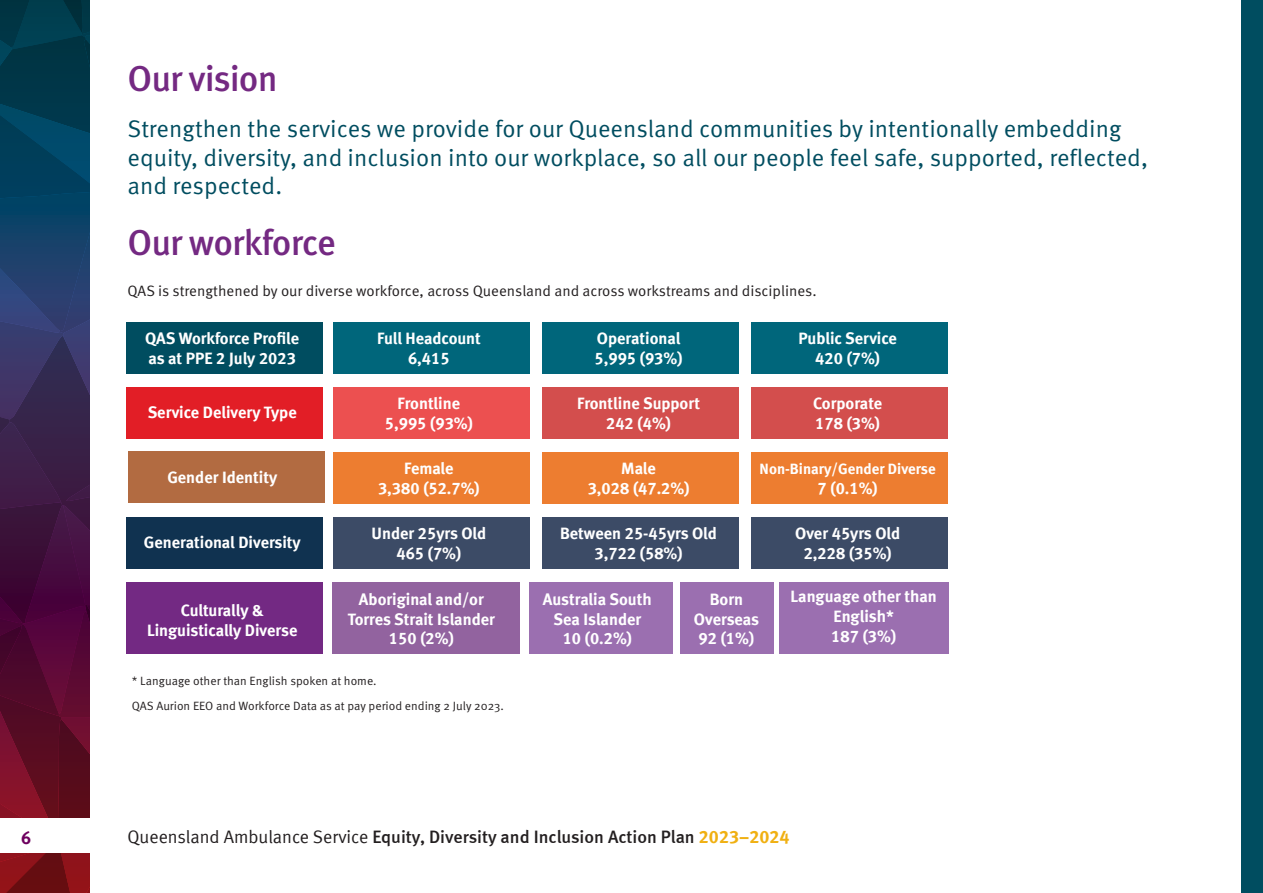
<style>
.page{position:relative;width:1263px;height:893px;background:#fff}
.page>*{position:absolute;margin:0;border:0;box-sizing:border-box;transform-origin:0 0}
.t1{font:500 36px "Meta Pro";letter-spacing:-.03em;color:#742982}
.t2{font:24px/28.8px "Meta Pro Norm";color:#004d60}
.t3{font:500 18px "Meta";color:#231f20}
.t4{font:18px "Meta Bold LF";color:#6e005f}
.t5{font:16.5px/19.8px "Meta Bold LF";color:#fff;text-align:center}
.t6{font:15px "Meta Pro Norm";color:#231f20}
.t7{font:15px "Meta Bold LF";color:#fff}
.t8{font:12px/25px "Meta Pro Norm";color:#231f20}
.s1{font-family:"Meta Normal LF";font-weight:400}
.s2{font-family:"Meta Bold LF";font-weight:400;color:#f0b012}
</style>
<div class="page">
<div style="left:1242px;top:0;width:21px;height:893px;background:#004d60"></div>
<svg style="left:0;top:0;width:89px;height:893px;background:#342547"></svg>
<div style="left:0;top:818px;width:89px;height:35px;background:#fff"></div>
<div style="left:126px;top:322px;width:197px;height:52px;background:#004d60"></div>
<div style="left:126px;top:387px;width:197px;height:51px;background:#e21e26"></div>
<div style="left:126px;top:517px;width:197px;height:52px;background:#103250"></div>
<div style="left:126px;top:583px;width:197px;height:71px;background:#732983"></div>
<div style="left:128px;top:451px;width:196px;height:52px;background:#b26b41"></div>
<div style="left:333px;top:322px;width:196px;height:52px;background:#00667b"></div>
<div style="left:333px;top:387px;width:196px;height:51px;background:#ec5050"></div>
<div style="left:333px;top:517px;width:196px;height:52px;background:#3c4b66"></div>
<div style="left:333px;top:583px;width:187px;height:71px;background:#92639f"></div>
<div style="left:333px;top:452px;width:196px;height:52px;background:#ed7d30"></div>
<div style="left:543px;top:322px;width:196px;height:52px;background:#00667b"></div>
<div style="left:543px;top:387px;width:196px;height:51px;background:#d34e4d"></div>
<div style="left:543px;top:517px;width:196px;height:52px;background:#3c4b66"></div>
<div style="left:529px;top:583px;width:144px;height:71px;background:#9b6fb0"></div>
<div style="left:680px;top:583px;width:93px;height:71px;background:#9b6fb0"></div>
<div style="left:543px;top:452px;width:196px;height:52px;background:#ed7d30"></div>
<div style="left:752px;top:322px;width:196px;height:52px;background:#00667b"></div>
<div style="left:752px;top:387px;width:196px;height:51px;background:#d34e4d"></div>
<div style="left:752px;top:517px;width:196px;height:52px;background:#3c4b66"></div>
<div style="left:779px;top:583px;width:169px;height:71px;background:#9b6fb0"></div>
<div style="left:752px;top:452px;width:196px;height:52px;background:#ed7d30"></div>
<p class="t4" style="left:21px;top:826px;width:12px">6</p>
<h1 class="t1" style="left:128px;top:51px;width:152px">Our vision</h1>
<h2 class="t2" style="left:128px;top:112px;width:1022px">Strengthen the services we provide for our Queensland communities by intentionally embedding equity, diversity, and inclusion into our workplace, so all our people feel safe, supported, reflected, and respected.</h2>
<h1 class="t1" style="left:128px;top:214px;width:210px">Our workforce</h1>
<p class="t6" style="left:128px;top:279px;width:691px">QAS is strengthened by our diverse workforce, across Queensland and across workstreams and disciplines.</p>
<p class="t5" style="left:145px;top:328px;width:155px;text-align:left">QAS Workforce Profile as at PPE 2 July 2023</p>
<p class="t5" style="left:148px;top:402px;width:151px">Service Delivery Type</p>
<p class="t5" style="left:167px;top:467px;width:111px">Gender Identity</p>
<p class="t5" style="left:144px;top:532px;width:158px">Generational Diversity</p>
<p class="t5" style="left:147px;top:600px;width:152px">Culturally &amp;<br>Linguistically Diverse</p>
<p class="t5" style="left:377px;top:328px;width:105px">Full Headcount<br>6,415</p>
<p class="t5" style="left:385px;top:393px;width:89px">Frontline<br>5,995 (93%)</p>
<p class="t5" style="left:378px;top:458px;width:103px">Female<br>3,380 (52.7%)</p>
<p class="t5" style="left:594px;top:328px;width:89px;text-align:left">Operational<br>5,995 (93%)</p>
<p class="t5" style="left:577px;top:393px;width:124px">Frontline Support<br>242 (4%)</p>
<p class="t5" style="left:588px;top:458px;width:103px">Male<br>3,028 (47.2%)</p>
<p class="t5" style="left:798px;top:328px;width:100px">Public Service<br>420 (7%)</p>
<p class="t5" style="left:813px;top:393px;width:70px;text-align:left">Corporate<br>178 (3%)</p>
<p class="t7" style="left:760px;top:460px;width:178px">Non-Binary/Gender Diverse</p>
<p class="t5" style="left:818px;top:478px;width:62px">7 (0.1%)</p>
<p class="t5" style="left:372px;top:523px;width:116px">Under 25yrs Old<br>465 (7%)</p>
<p class="t5" style="left:348px;top:589px;width:148px">Aboriginal and/or<br>Torres Strait Islander<br>150 (2%)</p>
<p class="t5" style="left:543px;top:589px;width:110px">Australia South<br>Sea Islander<br>10 (0.2%)</p>
<p class="t5" style="left:694px;top:589px;width:67px">Born<br>Overseas<br>92 (1%)</p>
<p class="t5" style="left:560px;top:523px;width:158px">Between 25-45yrs Old<br>3,722 (58%)</p>
<p class="t5" style="left:795px;top:523px;width:106px">Over 45yrs Old<br>2,228 (35%)</p>
<p class="t5" style="left:791px;top:586px;width:148px">Language other than<br>English*<br>187 (3%)</p>
<p class="t8" style="left:132px;top:668px;width:373px">* Language other than English spoken at home.<br>QAS Aurion EEO and Workforce Data as at pay period ending 2 July 2023.</p>
<p class="t3" style="left:128px;top:826px;width:664px"><span class="s1">Queensland Ambulance Service</span> Equity, Diversity and Inclusion Action Plan <span class="s2">2023–2024</span></p>
</div>
